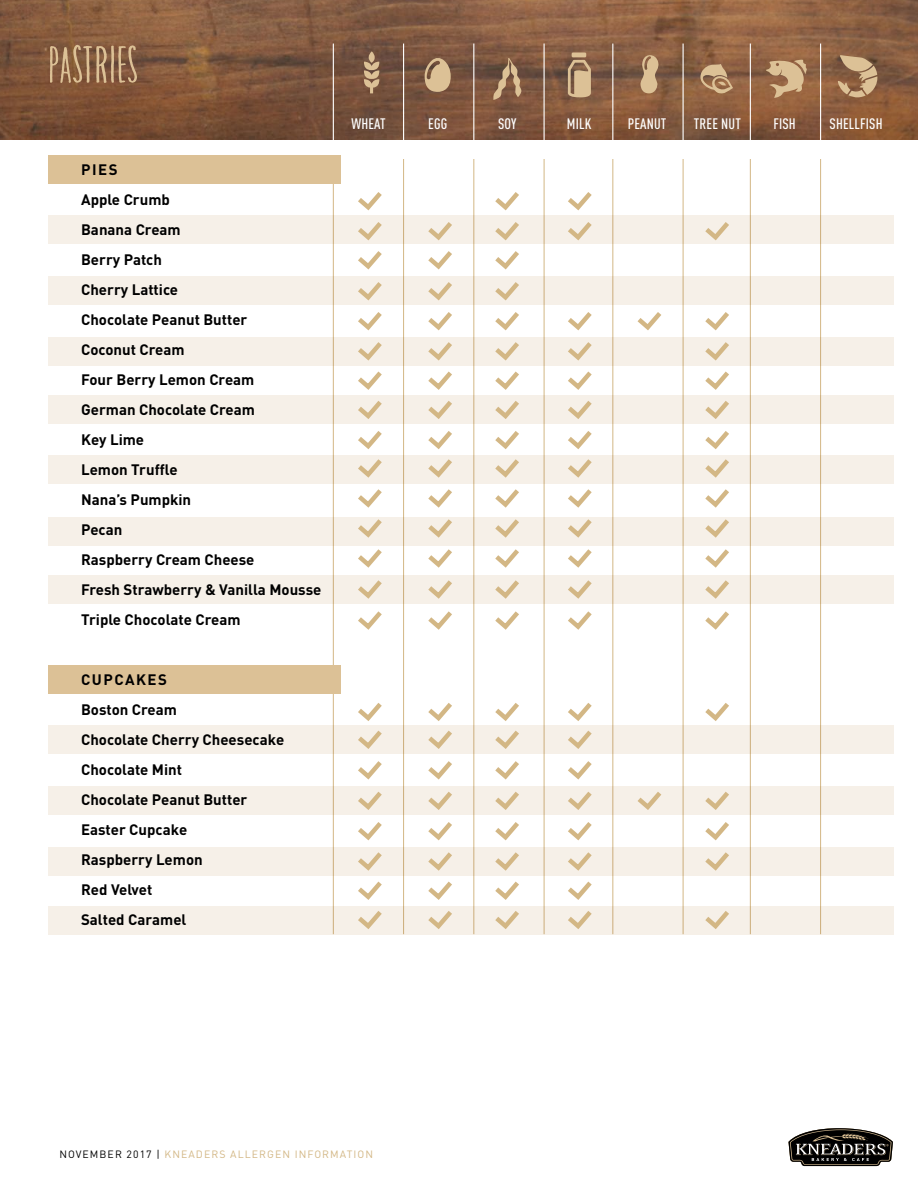
<style>
.page{position:relative;width:918px;height:1188px;background:#fff}
.page>*{position:absolute;margin:0;border:0;box-sizing:border-box;transform-origin:0 0}
.t1{font:700 52.5px "Amorie Modella";letter-spacing:-.01em;color:#dcc196}
.t2{font:700 15px/30px "DIN";color:#000}
.t3{font:500 15px "DIN Cond";letter-spacing:.01em;color:#fff}
.t4{font:10.5px "DIN";letter-spacing:.1em;color:#d3b785}
.s1{color:#000}
</style>
<div class="page">
<img style="left:0;top:0;width:918px;height:139px">
<svg style="left:788px;top:1128px;width:105px;height:38px"></svg>
<hr style="left:820px;top:44px;width:1px;height:101px;background:#fff">
<hr style="left:544px;top:44px;width:1px;height:101px;background:#fff">
<hr style="left:683px;top:44px;width:1px;height:101px;background:#fff">
<hr style="left:750px;top:44px;width:1px;height:101px;background:#fff">
<hr style="left:473px;top:44px;width:1px;height:101px;background:#fff">
<hr style="left:403px;top:44px;width:1px;height:101px;background:#fff">
<hr style="left:333px;top:44px;width:1px;height:101px;background:#fff">
<hr style="left:612px;top:44px;width:1px;height:101px;background:#fff">
<svg style="left:568px;top:60px;width:23px;height:37px"></svg>
<hr style="left:572px;top:53px;width:14px;height:4px;background:#dcc196">
<svg style="left:425px;top:57px;width:26px;height:35px"></svg>
<svg style="left:364px;top:51px;width:15px;height:42px"></svg>
<svg style="left:493px;top:58px;width:29px;height:42px"></svg>
<svg style="left:640px;top:55px;width:19px;height:38px"></svg>
<svg style="left:698px;top:64px;width:35px;height:31px"></svg>
<svg style="left:766px;top:59px;width:41px;height:39px;background:#b9936d"></svg>
<svg style="left:838px;top:55px;width:40px;height:42px;background:#ad8a67"></svg>
<hr style="left:820px;top:159px;width:1px;height:775px;background:#d3b785">
<hr style="left:544px;top:159px;width:1px;height:775px;background:#d3b785">
<hr style="left:683px;top:159px;width:1px;height:775px;background:#d3b785">
<hr style="left:750px;top:159px;width:1px;height:775px;background:#d3b785">
<hr style="left:474px;top:159px;width:1px;height:775px;background:#d3b785">
<hr style="left:403px;top:159px;width:1px;height:775px;background:#d3b785">
<hr style="left:333px;top:159px;width:1px;height:775px;background:#d3b785">
<hr style="left:613px;top:159px;width:1px;height:775px;background:#d3b785">
<div style="left:48px;top:155px;width:292px;height:28px;background:#dcc196"></div>
<div style="left:48px;top:665px;width:292px;height:28px;background:#dcc196"></div>
<div style="left:48px;top:337px;width:845px;height:29px;background:#f6f0e8"></div>
<div style="left:48px;top:847px;width:845px;height:29px;background:#f6f0e8"></div>
<div style="left:48px;top:396px;width:845px;height:28px;background:#f6f0e8"></div>
<div style="left:48px;top:906px;width:845px;height:28px;background:#f6f0e8"></div>
<div style="left:48px;top:216px;width:845px;height:28px;background:#f6f0e8"></div>
<div style="left:48px;top:726px;width:845px;height:28px;background:#f6f0e8"></div>
<div style="left:48px;top:456px;width:845px;height:28px;background:#f6f0e8"></div>
<div style="left:48px;top:277px;width:845px;height:28px;background:#f6f0e8"></div>
<div style="left:48px;top:787px;width:845px;height:28px;background:#f6f0e8"></div>
<div style="left:48px;top:517px;width:845px;height:28px;background:#f6f0e8"></div>
<div style="left:48px;top:575px;width:845px;height:28px;background:#f6f0e8"></div>
<svg style="left:637px;top:312px;width:25px;height:19px"></svg>
<svg style="left:637px;top:792px;width:25px;height:18px"></svg>
<svg style="left:705px;top:222px;width:24px;height:19px"></svg>
<svg style="left:700px;top:312px;width:34px;height:318px"></svg>
<svg style="left:563px;top:312px;width:33px;height:318px"></svg>
<svg style="left:705px;top:703px;width:24px;height:18px"></svg>
<svg style="left:705px;top:791px;width:24px;height:80px"></svg>
<svg style="left:705px;top:911px;width:24px;height:18px"></svg>
<svg style="left:353px;top:703px;width:33px;height:226px"></svg>
<svg style="left:490px;top:703px;width:34px;height:226px"></svg>
<svg style="left:423px;top:703px;width:34px;height:226px"></svg>
<svg style="left:563px;top:703px;width:33px;height:226px"></svg>
<svg style="left:423px;top:222px;width:34px;height:408px"></svg>
<svg style="left:353px;top:192px;width:33px;height:438px"></svg>
<svg style="left:490px;top:192px;width:34px;height:438px"></svg>
<svg style="left:563px;top:192px;width:33px;height:49px"></svg>
<h1 class="t1" style="left:48px;top:34px;width:92px">PASTRIES</h1>
<p class="t2" style="left:81px;top:154px;width:242px">PIES<br>Apple Crumb<br>Banana Cream<br>Berry Patch<br>Cherry Lattice<br>Chocolate Peanut Butter<br>Coconut Cream<br>Four Berry Lemon Cream<br>German Chocolate Cream<br>Key Lime<br>Lemon Truffle<br>Nana’s Pumpkin<br>Pecan<br>Raspberry Cream Cheese<br>Fresh Strawberry &amp; Vanilla Mousse<br>Triple Chocolate Cream</p>
<p class="t2" style="left:81px;top:664px;width:205px">CUPCAKES<br>Boston Cream<br>Chocolate Cherry Cheesecake<br>Chocolate Mint<br>Chocolate Peanut Butter<br>Easter Cupcake<br>Raspberry Lemon<br>Red Velvet<br>Salted Caramel</p>
<p class="t3" style="left:351px;top:115px;width:36px">WHEAT</p>
<p class="t3" style="left:428px;top:115px;width:21px">EGG</p>
<p class="t3" style="left:498px;top:115px;width:20px">SOY</p>
<p class="t3" style="left:567px;top:115px;width:26px">MILK</p>
<p class="t3" style="left:628px;top:115px;width:40px">PEANUT</p>
<p class="t3" style="left:694px;top:115px;width:48px">TREE NUT</p>
<p class="t3" style="left:773px;top:115px;width:24px">FISH</p>
<p class="t3" style="left:830px;top:115px;width:54px">SHELLFISH</p>
<p class="t4" style="left:59px;top:1147px;width:315px"><span class="s1">NOVEMBER 2017 |</span> KNEADERS ALLERGEN INFORMATION</p>
</div>
